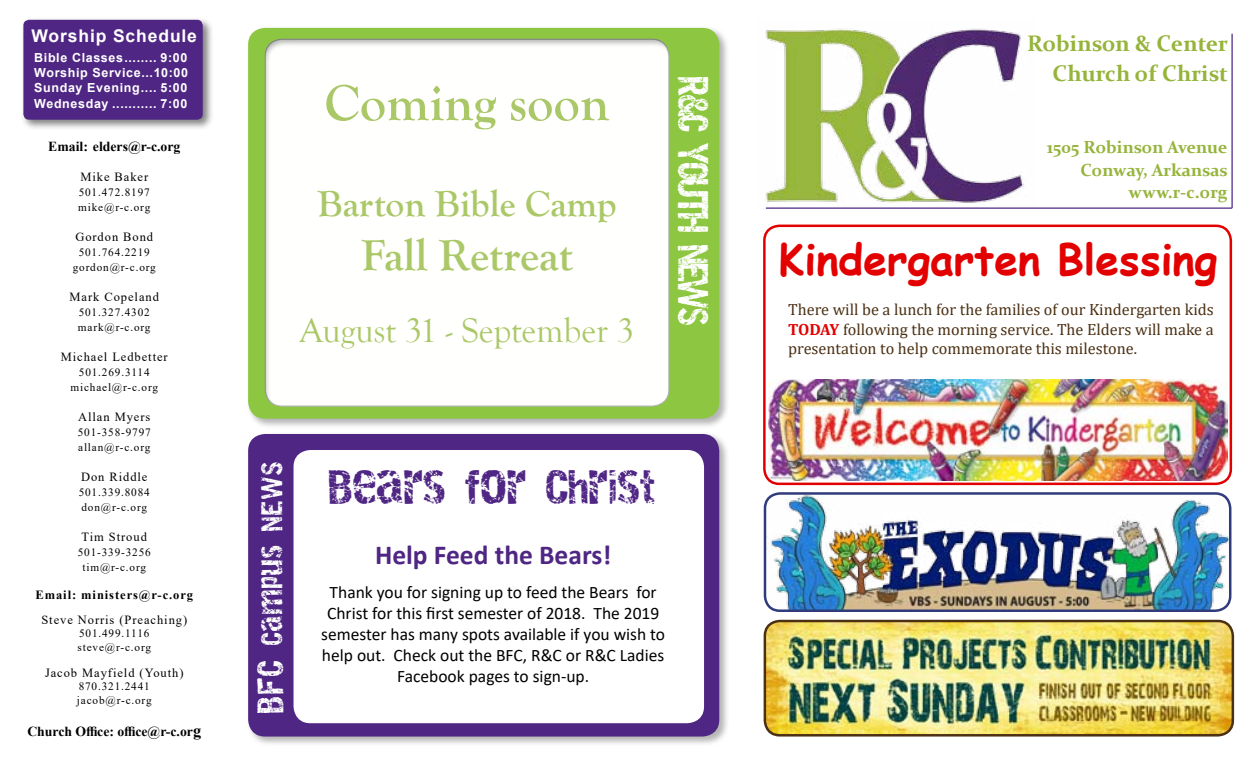
<style>
.page{position:relative;width:1260px;height:765px;background:#fff}
.page>*{position:absolute;margin:0;border:0;box-sizing:border-box;transform-origin:0 0}
.t1{font:700 52.5px "Goudy Old Style T";color:#abc868}
.t2{font:700 45px "Goudy Old Style T";color:#abc868}
.t3{font:700 42.5px "Comic Sans MS";color:#e30000}
.t4{font:700 37.5px "Goudy Old Style T";color:#abc868}
.t5{font:35px "Goudy Old Style T";color:#abc868}
.t6{font:33.75px "Destroy";color:#4f2683;scale:.83 1}
.t7{font:30.12px "Destroy";letter-spacing:-.1em;color:#fff;scale:.72 1}
.t8{font:700 27.5px "Calibri";color:#4f2683}
.t9{font:700 22.5px/30px "Constantia";color:#96b43b;text-align:right}
.t10{font:21.12px "Destroy";letter-spacing:.075em;color:#fff;scale:.77 1}
.t11{font:17.5px/21px "Calibri";color:#000;text-align:center}
.t12{font:700 17.5px/22.5px "Constantia";color:#96b43b;text-align:right}
.t13{font:700 17.5px "Arial";letter-spacing:.05em;color:#fff}
.t14{font:16.25px/19.5px "Cambria";color:#4b3013;text-align:justify}
.t15{font:700 13.75px "Times New Roman";color:#000}
.t16{font:12.5px "Times New Roman";letter-spacing:.075em;color:#000}
.t17{font:700 12.5px/15px "Arial";letter-spacing:.05em;color:#fff;text-align:justify}
.t18{font:700 12.5px "Times New Roman";letter-spacing:.075em;color:#000}
.t19{font:11.25px/15px "Times New Roman";letter-spacing:.075em;color:#000}
.s1{font-size:16.25px}
.s2{font-size:26px}
.s3{font-weight:700;color:#e30000}
</style>
<div class="page">
<div style="left:21px;top:17px;width:192px;height:113px;background:#000;opacity:.5"></div>
<div style="left:23px;top:20px;width:180px;height:100px;background:#4f2683;border-radius:6px"></div>
<div style="left:247px;top:26px;width:482px;height:403px;background:#9b9b9b;opacity:.74"></div>
<div style="left:248px;top:28px;width:471px;height:391px;background:#8dc640;border-radius:17px"></div>
<div style="left:253px;top:33px;width:427px;height:374px;background:#9b9b9b;opacity:.74"></div>
<div style="left:247px;top:432px;width:482px;height:314px;background:#9b9b9b;opacity:.74"></div>
<div style="left:248px;top:434px;width:471px;height:303px;background:#4f2683;border-radius:17px"></div>
<div style="left:294px;top:450px;width:410px;height:273px;background:#fff;border-radius:17px"></div>
<img style="left:765px;top:29px;width:272px;height:179px">
<hr style="left:766px;top:208px;width:466px;height:1px;background:#4f2683">
<hr style="left:1231px;top:34px;width:2px;height:174px;background:#4f2683">
<img style="left:765px;top:621px;width:467px;height:113px">
<div style="left:764px;top:620px;width:470px;height:117px;border:2px solid #4b3013;border-radius:15px"></div>
<img style="left:766px;top:494px;width:464px;height:116px">
<div style="left:764px;top:492px;width:467px;height:120px;border:2px solid #303b7b;border-radius:15px"></div>
<img style="left:768px;top:379px;width:459px;height:101px">
<div style="left:763px;top:225px;width:469px;height:260px;border:2px solid #e30000;border-radius:15px"></div>
<h3 class="t13" style="left:32px;top:23px;width:167px">Worship Schedule</h3>
<p class="t17" style="left:34px;top:50px;width:155px">Bible Classes........ 9:00<br>Worship Service...10:00<br>Sunday Evening.... 5:00</p>
<p class="t17" style="left:34px;top:96px;width:155px">Wednesday ........... 7:00</p>
<p class="t15" style="left:48px;top:137px;width:134px">Email: elders@r-c.org</p>
<p class="t16" style="left:80px;top:168px;width:69px">Mike Baker</p>
<p class="t19" style="left:78px;top:184px;width:74px">501.472.8197 mike@r-c.org</p>
<p class="t16" style="left:75px;top:228px;width:79px">Gordon Bond</p>
<p class="t19" style="left:73px;top:244px;width:85px;text-align:center">501.764.2219 gordon@r-c.org</p>
<p class="t16" style="left:70px;top:288px;width:91px">Mark Copeland</p>
<p class="t19" style="left:78px;top:304px;width:74px">501.327.4302 mark@r-c.org</p>
<p class="t16" style="left:61px;top:348px;width:108px">Michael Ledbetter</p>
<p class="t19" style="left:70px;top:364px;width:89px;text-align:center">501.269.3114 michael@r-c.org</p>
<p class="t16" style="left:78px;top:408px;width:74px">Allan Myers</p>
<p class="t19" style="left:78px;top:424px;width:75px">501-358-9797 allan@r-c.org</p>
<p class="t16" style="left:81px;top:468px;width:68px">Don Riddle</p>
<p class="t19" style="left:79px;top:484px;width:73px">501.339.8084 don@r-c.org</p>
<p class="t16" style="left:82px;top:528px;width:67px">Tim Stroud</p>
<p class="t19" style="left:78px;top:544px;width:75px;text-align:center">501-339-3256 tim@r-c.org</p>
<p class="t18" style="left:35px;top:585px;width:159px">Email: ministers@r-c.org</p>
<p class="t16" style="left:41px;top:611px;width:147px">Steve Norris (Preaching)</p>
<p class="t19" style="left:78px;top:626px;width:75px;line-height:13.5px">501.499.1116 steve@r-c.org</p>
<p class="t16" style="left:45px;top:664px;width:140px">Jacob Mayfield (Youth)</p>
<p class="t19" style="left:77px;top:679px;width:76px;line-height:13.5px">870.321.2441 jacob@r-c.org</p>
<p class="t15" style="left:27px;top:721px;width:175px">Church Office: office@r-c.or<span class="s1">g</span></p>
<h1 class="t1" style="left:325px;top:74px;width:287px">Coming soon</h1>
<h3 class="t4" style="left:318px;top:183px;width:301px">Barton Bible Camp</h3>
<h2 class="t2" style="left:361px;top:230px;width:213px">Fall Retreat</h2>
<h3 class="t5" style="left:300px;top:312px;width:336px">August 31 - September 3</h3>
<h3 class="t7" style="left:712px;top:77px;width:347px;rotate:90deg">R&amp;C YOUTH NEWS</h3>
<h3 class="t10" style="left:259px;top:713px;width:328px;rotate:-90deg"><span class="s2">BFC</span> CAMPUS NEWS</h3>
<h3 class="t6" style="left:329px;top:466px;width:396px">BEARS FOR CHRIST</h3>
<h3 class="t8" style="left:375px;top:535px;width:238px">Help Feed the Bears!</h3>
<h3 class="t11" style="left:321px;top:581px;width:345px">Thank you for signing up to feed the Bears for Christ for this first semester of 2018. The 2019 semester has many spots available if you wish to help out. Check out the BFC, R&amp;C or R&amp;C Ladies Facebook pages to sign-up.</h3>
<h3 class="t9" style="left:1027px;top:27px;width:202px">Robinson &amp; Center<br>Church of Christ</h3>
<h3 class="t12" style="left:1047px;top:135px;width:182px">1505 Robinson Avenue<br>Conway, Arkansas www.r-c.org</h3>
<h3 class="t3" style="left:779px;top:228px;width:440px">Kindergarten Blessing</h3>
<h3 class="t14" style="left:788px;top:300px;width:427px">There will be a lunch for the families of our Kindergarten kids <span class="s3">TODAY</span> following the morning service. The Elders will make a presentation to help commemorate this milestone.</h3>
</div>
